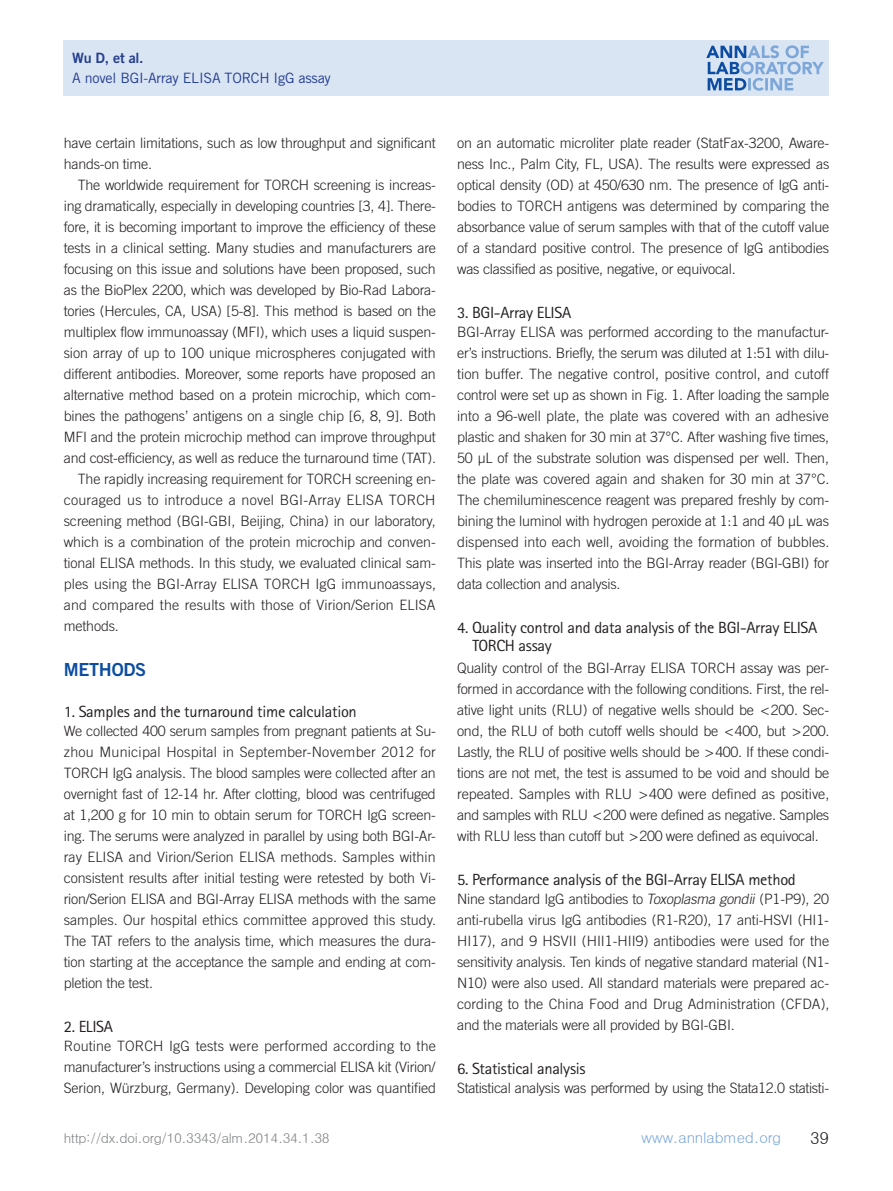
<style>
.page{position:relative;width:893px;height:1191px;background:#fff}
.page>*{position:absolute;margin:0;border:0;box-sizing:border-box;transform-origin:0 0}
.본문대제목{font:18px "Trade Gothic LT Std Bd 2";letter-spacing:-.015em;color:#0d4da1}
.URL{font:16.5px "Dotum";color:#231f20}
.본문중제목{font:16.2px/18.1px "Rotis Sans Serif Std";letter-spacing:-.02em;color:#231f20}
.URL-2{font:15px "Dotum";letter-spacing:-.02em;color:#7ca7d8}
.본문{font:300 14.25px/21px "Trade Gothic LT Std";letter-spacing:-.015em;color:#231f20;text-align:justify}
.하시라제목{font:14.25px "Trade Gothic LT Std";letter-spacing:-.015em;color:#253f8e}
.하시라이름{font:14.25px "Trade Gothic LT Std Bd 2";color:#253f8e}
.t1{font:13.5px "Dotum";letter-spacing:-.03em;color:#808285}
.s1{font-style:italic}
</style>
<div class="page">
<div style="left:64px;top:40px;width:765px;height:56px;background:#dae5f4"></div>
<svg style="left:706px;top:45px;width:118px;height:46px"></svg>
<p class="하시라이름" style="left:72px;top:49px;width:73px">Wu D, et al.</p>
<p class="하시라제목" style="left:72px;top:69px;width:260px">A novel BGI-Array ELISA TORCH IgG assay</p>
<p class="본문" style="left:64px;top:132px;width:374px">have certain limitations, such as low throughput and significant hands-on time.</p>
<p class="본문" style="left:64px;top:174px;width:374px;text-indent:14px">The worldwide requirement for TORCH screening is increas&shy;ing dramatically, especially in developing countries [3, 4]. There&shy;fore, it is becoming important to improve the efficiency of these tests in a clinical setting. Many studies and manufacturers are focusing on this issue and solutions have been proposed, such as the BioPlex 2200, which was developed by Bio-Rad Labora&shy;tories (Hercules, CA, USA) [5-8]. This method is based on the multiplex flow immunoassay (MFI), which uses a liquid suspen&shy;sion array of up to 100 unique microspheres conjugated with different antibodies. Moreover, some reports have proposed an alternative method based on a protein microchip, which com&shy;bines the pathogens’ antigens on a single chip [6, 8, 9]. Both MFI and the protein microchip method can improve throughput and cost-efficiency, as well as reduce the turnaround time (TAT).</p>
<p class="본문" style="left:64px;top:468px;width:374px;text-indent:14px">The rapidly increasing requirement for TORCH screening en&shy;couraged us to introduce a novel BGI-Array ELISA TORCH screening method (BGI-GBI, Beijing, China) in our laboratory, which is a combination of the protein microchip and conven&shy;tional ELISA methods. In this study, we evaluated clinical sam&shy;ples using the BGI-Array ELISA TORCH IgG immunoassays, and compared the results with those of Virion/Serion ELISA methods.</p>
<p class="본문대제목" style="left:64px;top:658px;width:84px">METHODS</p>
<p class="본문중제목" style="left:64px;top:702px;width:295px">1. Samples and the turnaround time calculation</p>
<p class="본문" style="left:64px;top:720px;width:374px">We collected 400 serum samples from pregnant patients at Su&shy;zhou Municipal Hospital in September-November 2012 for TORCH IgG analysis. The blood samples were collected after an overnight fast of 12-14 hr. After clotting, blood was centrifuged at 1,200 g for 10 min to obtain serum for TORCH IgG screen&shy;ing. The serums were analyzed in parallel by using both BGI-Ar&shy;ray ELISA and Virion/Serion ELISA methods. Samples within consistent results after initial testing were retested by both Vi&shy;rion/Serion ELISA and BGI-Array ELISA methods with the same samples. Our hospital ethics committee approved this study.<br>The TAT refers to the analysis time, which measures the dura&shy;tion starting at the acceptance the sample and ending at com&shy;pletion the test.</p>
<p class="본문중제목" style="left:64px;top:1017px;width:51px">2. ELISA</p>
<p class="본문" style="left:64px;top:1035px;width:374px">Routine TORCH IgG tests were performed according to the manufacturer’s instructions using a commercial ELISA kit (Virion/ Serion, Würzburg, Germany). Developing color was quantified</p>
<p class="본문" style="left:457px;top:132px;width:374px">on an automatic microliter plate reader (StatFax-3200, Aware&shy;ness Inc., Palm City, FL, USA). The results were expressed as optical density (OD) at 450/630 nm. The presence of IgG anti&shy;bodies to TORCH antigens was determined by comparing the absorbance value of serum samples with that of the cutoff value of a standard positive control. The presence of IgG antibodies was classified as positive, negative, or equivocal.</p>
<p class="본문중제목" style="left:457px;top:303px;width:116px">3. BGI-Array ELISA</p>
<p class="본문" style="left:457px;top:321px;width:374px">BGI-Array ELISA was performed according to the manufactur&shy;er’s instructions. Briefly, the serum was diluted at 1:51 with dilu&shy;tion buffer. The negative control, positive control, and cutoff control were set up as shown in Fig. 1. After loading the sample into a 96-well plate, the plate was covered with an adhesive plastic and shaken for 30 min at 37°C. After washing five times, 50 μL of the substrate solution was dispensed per well. Then, the plate was covered again and shaken for 30 min at 37°C.<br>The chemiluminescence reagent was prepared freshly by com&shy;bining the luminol with hydrogen peroxide at 1:1 and 40 μL was dispensed into each well, avoiding the formation of bubbles.<br>This plate was inserted into the BGI-Array reader (BGI-GBI) for data collection and analysis.</p>
<p class="본문중제목" style="left:472px;top:618px;width:347px;text-indent:-15px">4. Quality control and data analysis of the BGI-Array ELISA<br>TORCH assay</p>
<p class="본문" style="left:457px;top:657px;width:374px">Quality control of the BGI-Array ELISA TORCH assay was per&shy;formed in accordance with the following conditions. First, the rel&shy;ative light units (RLU) of negative wells should be &lt;200. Sec&shy;ond, the RLU of both cutoff wells should be &lt;400, but &gt;200.<br>Lastly, the RLU of positive wells should be &gt;400. If these condi&shy;tions are not met, the test is assumed to be void and should be repeated. Samples with RLU &gt;400 were defined as positive, and samples with RLU &lt;200 were defined as negative. Samples with RLU less than cutoff but &gt;200 were defined as equivocal.</p>
<p class="본문중제목" style="left:457px;top:870px;width:340px">5. Performance analysis of the BGI-Array ELISA method</p>
<p class="본문" style="left:457px;top:888px;width:374px">Nine standard IgG antibodies to <span class="s1">Toxoplasma gondii</span> (P1-P9), 20 anti-rubella virus IgG antibodies (R1-R20), 17 anti-HSVI (HI1- HI17), and 9 HSVII (HII1-HII9) antibodies were used for the sensitivity analysis. Ten kinds of negative standard material (N1- N10) were also used. All standard materials were prepared ac&shy;cording to the China Food and Drug Administration (CFDA), and the materials were all provided by BGI-GBI.</p>
<p class="본문중제목" style="left:457px;top:1059px;width:130px">6. Statistical analysis</p>
<p class="본문" style="left:457px;top:1077px;width:374px">Statistical analysis was performed by using the Stata12.0 statisti-</p>
<p class="t1" style="left:64px;top:1131px;width:267px">http://dx.doi.org/10.3343/alm.2014.34.1.38</p>
<p class="URL-2" style="left:641px;top:1130px;width:142px">www.annlabmed.org</p>
<p class="URL" style="left:810px;top:1129px;width:20px">39</p>
</div>
